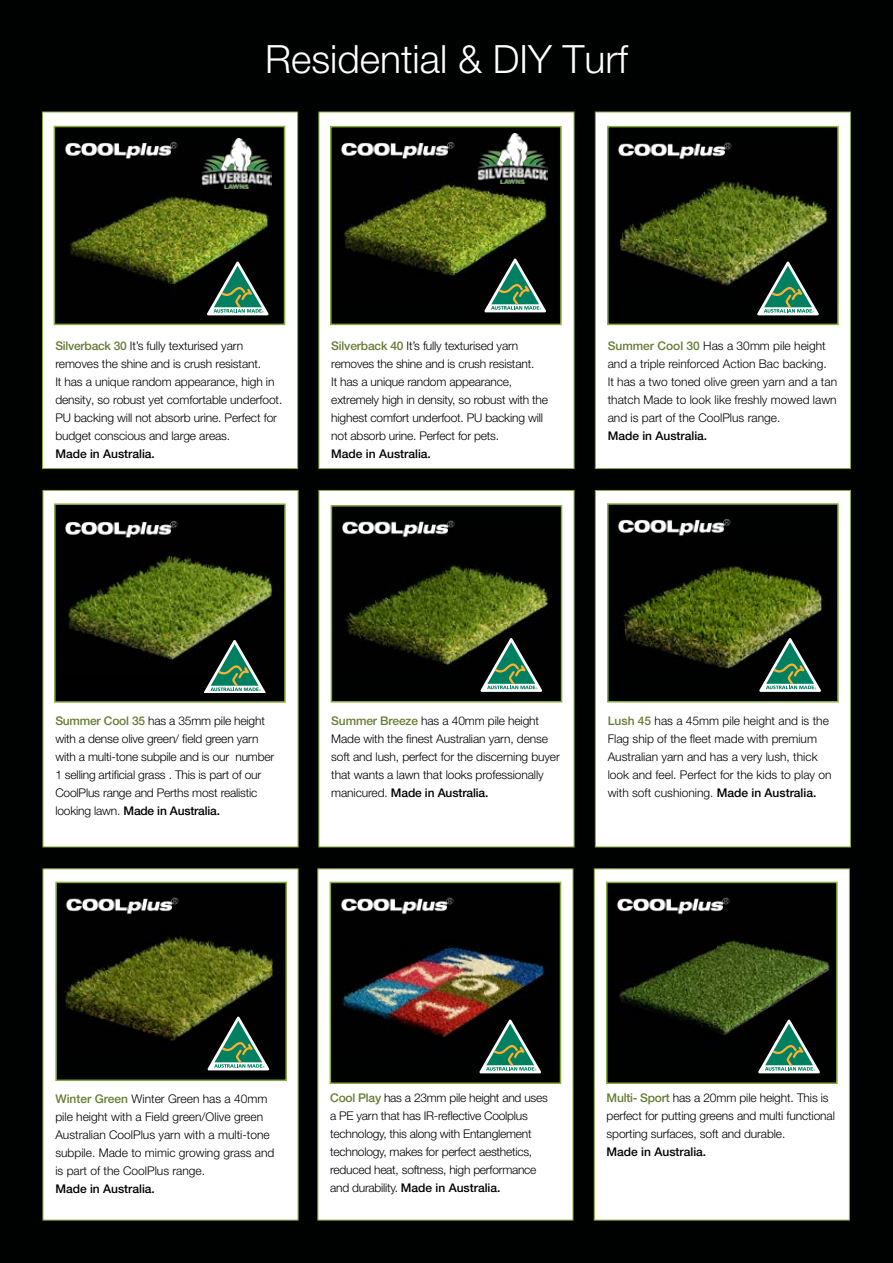
<style>
.page{position:relative;width:893px;height:1263px;background:#000101}
.page>*{position:absolute;margin:0;border:0;box-sizing:border-box;transform-origin:0 0}
.t1{font:300 39px "Helvetica Neue";color:#fff}
.t2{font:300 12px/18px "Helvetica Neue LT Std";letter-spacing:-.015em;color:#000}
.t3{font:300 12px/18px "Helvetica Neue";letter-spacing:-.01em;color:#000}
.t4{font:500 12px "Helvetica Neue LT Std";color:#000}
.s1{font-weight:500;color:#667d34}
.s2{font-family:"Helvetica Neue LT Std";font-weight:500;color:#667d34}
.s3{font-weight:500}
.s4{font-family:"Helvetica Neue";font-weight:300}
.s5{font-family:"Helvetica Neue LT Std";font-weight:500}
</style>
<div class="page">
<div style="left:42px;top:112px;width:256px;height:357px;background:#fff;border:1px solid #87ac3e"></div>
<div style="left:319px;top:112px;width:255px;height:357px;background:#fff"></div>
<div style="left:595px;top:112px;width:256px;height:357px;background:#fff;border:1px solid #87ac3e"></div>
<svg style="left:607px;top:125px;width:232px;height:201px;background:#242b0f"></svg>
<div style="left:317px;top:868px;width:256px;height:352px;background:#fff;border:1px solid #87ac3e"></div>
<div style="left:594px;top:868px;width:256px;height:352px;background:#fff;border:1px solid #87ac3e"></div>
<img style="left:329px;top:881px;width:233px;height:203px">
<svg style="left:606px;top:881px;width:232px;height:203px;background:#171e0b"></svg>
<svg style="left:479px;top:1019px;width:62px;height:54px;background:#3a5c4e"></svg>
<img style="left:334px;top:892px;width:123px;height:30px">
<img style="left:610px;top:892px;width:123px;height:30px">
<svg style="left:758px;top:1019px;width:62px;height:54px;background:#3a5c4e"></svg>
<svg style="left:757px;top:261px;width:62px;height:54px;background:#3b5d4f"></svg>
<img style="left:612px;top:137px;width:123px;height:30px">
<div style="left:319px;top:490px;width:255px;height:357px;background:#fff"></div>
<div style="left:595px;top:490px;width:256px;height:357px;background:#fff;border:1px solid #87ac3e"></div>
<svg style="left:607px;top:503px;width:232px;height:200px;background:#20270a"></svg>
<svg style="left:759px;top:638px;width:62px;height:54px;background:#406252"></svg>
<img style="left:611px;top:513px;width:124px;height:30px">
<svg style="left:330px;top:505px;width:233px;height:198px;background:#1f250b"></svg>
<svg style="left:480px;top:638px;width:62px;height:54px;background:#3e6051"></svg>
<img style="left:335px;top:514px;width:123px;height:31px">
<svg style="left:53px;top:125px;width:233px;height:201px;background:#262b0e"></svg>
<svg style="left:207px;top:261px;width:62px;height:54px;background:#3b5d4f"></svg>
<img style="left:59px;top:136px;width:123px;height:30px">
<img style="left:202px;top:139px;width:69px;height:50px">
<svg style="left:330px;top:125px;width:232px;height:201px;background:#282e0e"></svg>
<svg style="left:484px;top:259px;width:62px;height:53px;background:#3b5e50"></svg>
<img style="left:335px;top:136px;width:123px;height:30px">
<img style="left:477px;top:133px;width:70px;height:51px">
<div style="left:43px;top:490px;width:255px;height:357px;background:#fff"></div>
<svg style="left:54px;top:503px;width:232px;height:200px;background:#242c0d"></svg>
<svg style="left:204px;top:640px;width:62px;height:52px;background:#36594a"></svg>
<img style="left:59px;top:515px;width:123px;height:30px">
<div style="left:43px;top:868px;width:255px;height:352px;background:#fff"></div>
<svg style="left:55px;top:881px;width:232px;height:201px;background:#262a0d"></svg>
<svg style="left:208px;top:1016px;width:61px;height:54px;background:#3b5d4f"></svg>
<img style="left:60px;top:892px;width:123px;height:30px">
<h1 class="t1" style="left:265px;top:35px;width:364px">Residential &amp; DIY Turf</h1>
<p class="t2" style="left:55px;top:337px;width:228px"><span class="s1">Silverback 30</span> It’s fully texturised yarn removes the shine and is crush resistant.<br>It has a unique random appearance, high in density, so robust yet comfortable underfoot.<br>PU backing will not absorb urine. Perfect for budget conscious and large areas.</p>
<p class="t4" style="left:55px;top:447px;width:101px">Made in Australia.</p>
<p class="t2" style="left:331px;top:336px;width:218px"><span class="s1">Silverback 40</span> It’s fully texturised yarn removes the shine and is crush resistant.<br>It has a unique random appearance, extremely high in density, so robust with the highest comfort underfoot. PU backing will not absorb urine. Perfect for pets.</p>
<p class="t4" style="left:331px;top:447px;width:101px">Made in Australia.</p>
<p class="t3" style="left:608px;top:336px;width:231px"><span class="s2">Summer Cool 30</span> Has a 30mm pile height and a triple reinforced Action Bac backing.<br>It has a two toned olive green yarn and a tan thatch Made to look like freshly mowed lawn and is part of the CoolPlus range.</p>
<p class="t4" style="left:608px;top:428px;width:101px">Made in Australia.</p>
<p class="t2" style="left:55px;top:711px;width:220px"><span class="s1">Summer Cool 35</span> has a 35mm pile height with a dense olive green/ field green yarn with a multi-tone subpile and is our number 1 selling artificial grass . This is part of our CoolPlus range and Perths most realistic looking lawn. <span class="s3">Made in Australia.</span></p>
<p class="t3" style="left:331px;top:711px;width:230px"><span class="s2">Summer Breeze</span> has a 40mm pile height Made with the finest Australian yarn, dense soft and lush, perfect for the discerning buyer that wants a lawn that looks professionally</p>
<p class="t4" style="left:331px;top:786px;width:159px"><span class="s4">manicured.</span> Made in Australia.</p>
<p class="t3" style="left:608px;top:711px;width:225px"><span class="s2">Lush 45</span> has a 45mm pile height and is the Flag ship of the fleet made with premium Australian yarn and has a very lush, thick look and feel. Perfect for the kids to play on with soft cushioning. <span class="s5">Made in Australia.</span></p>
<p class="t2" style="left:55px;top:1090px;width:221px"><span class="s1">Winter Green</span> Winter Green has a 40mm pile height with a Field green/Olive green Australian CoolPlus yarn with a multi-tone subpile. Made to mimic growing grass and is part of the CoolPlus range.</p>
<p class="t4" style="left:55px;top:1182px;width:101px">Made in Australia.</p>
<p class="t3" style="left:330px;top:1089px;width:219px"><span class="s2">Cool Play</span> has a 23mm pile height and uses a PE yarn that has IR-reflective Coolplus technology, this along with Entanglement technology, makes for perfect aesthetics, reduced heat, softness, high performance</p>
<p class="t4" style="left:330px;top:1181px;width:172px"><span class="s4">and durability.</span> Made in Australia.</p>
<p class="t3" style="left:607px;top:1089px;width:230px"><span class="s2">Multi- Sport</span> has a 20mm pile height. This is perfect for putting greens and multi functional sporting surfaces, soft and durable.</p>
<p class="t4" style="left:607px;top:1145px;width:101px">Made in Australia.</p>
</div>
